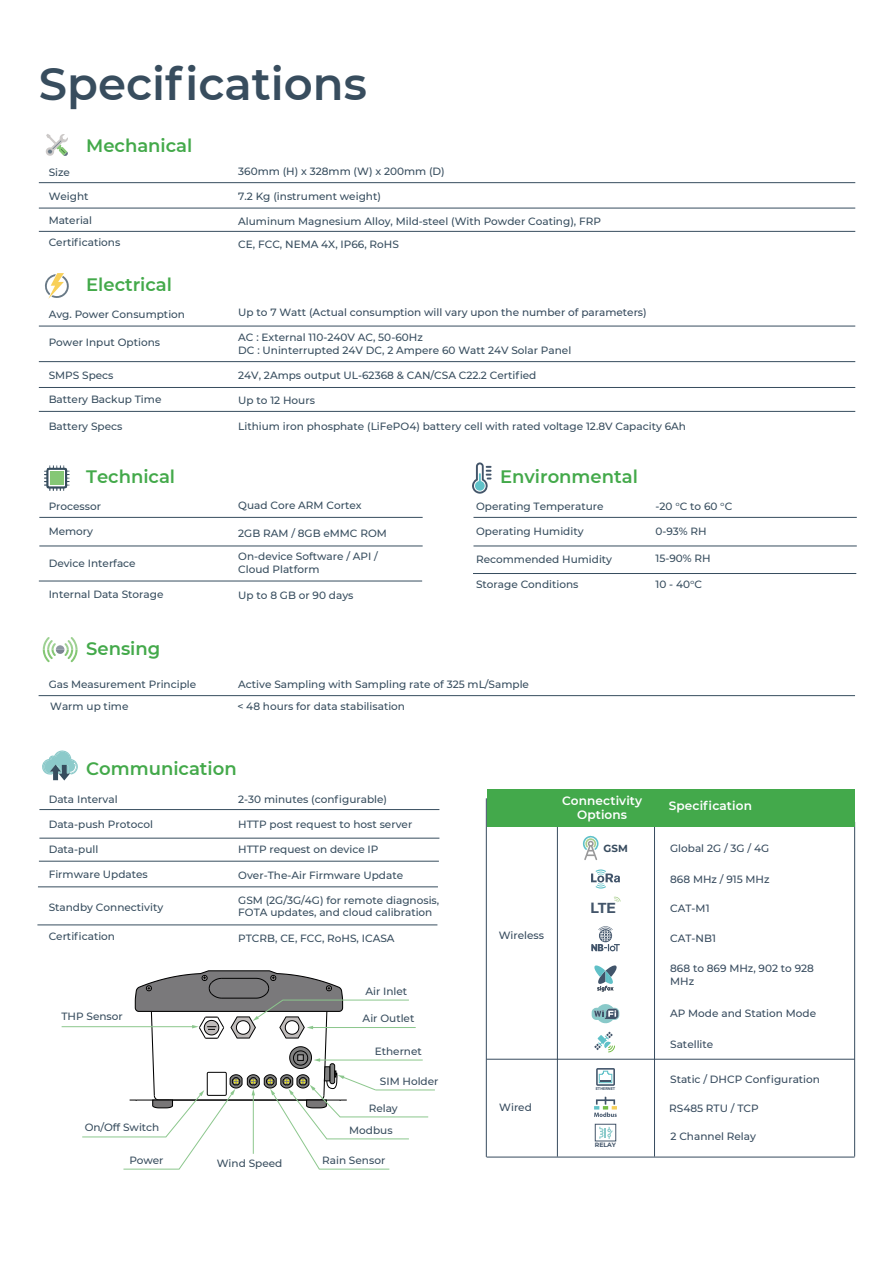
<style>
.page{position:relative;width:893px;height:1263px;background:#fff}
.page>*{position:absolute;margin:0;border:0;box-sizing:border-box;transform-origin:0 0}
.t1{font:600 45px "Montserrat";color:#384d5e}
.t2{font:600 18px "Montserrat";color:#43a94a}
.t3{font:700 14.4px "Helvetica Neue";color:#43556a}
.t4{font:600 12.15px/13.6px "Montserrat";letter-spacing:.01em;color:#fff;text-align:center}
.t5{font:500 10.5px/12.6px "Montserrat";color:#374d5e}
.t6{font:500 10.5px/12.6px "Montserrat";color:#374b5e}
.t7{font:500 10.5px "Montserrat";color:#384d5e}
.t8{font:700 10.2px "Montserrat";color:#374b5e}
.t9{font:700 6.15px "Montserrat";color:#43556a}
.t10{font:700 3.9px "Roboto";color:#41546a}
.s1{color:#374d5e}
</style>
<div class="page">
<hr style="left:62px;top:1026px;width:131px;height:1px;background:#8cc78d">
<hr style="left:376px;top:1090px;width:59px;height:1px;background:#8cc78d">
<svg style="left:82px;top:970px;width:347px;height:200px"></svg>
<hr style="left:39px;top:182px;width:816px;height:1px;background:#374d5e">
<hr style="left:39px;top:208px;width:816px;height:1px;background:#374d5e">
<hr style="left:39px;top:231px;width:816px;height:1px;background:#374d5e">
<hr style="left:39px;top:326px;width:816px;height:1px;background:#374d5e">
<hr style="left:39px;top:361px;width:816px;height:1px;background:#374d5e">
<hr style="left:39px;top:387px;width:816px;height:1px;background:#374d5e">
<hr style="left:39px;top:411px;width:816px;height:1px;background:#374d5e">
<hr style="left:39px;top:517px;width:384px;height:1px;background:#374d5e">
<hr style="left:39px;top:695px;width:816px;height:1px;background:#374d5e">
<hr style="left:39px;top:546px;width:384px;height:1px;background:#374d5e">
<hr style="left:39px;top:581px;width:383px;height:1px;background:#374d5e">
<hr style="left:39px;top:809px;width:400px;height:1px;background:#374d5e">
<hr style="left:39px;top:838px;width:400px;height:1px;background:#374d5e">
<hr style="left:39px;top:861px;width:400px;height:1px;background:#374d5e">
<hr style="left:38px;top:887px;width:400px;height:1px;background:#374d5e">
<hr style="left:37px;top:925px;width:400px;height:1px;background:#374d5e">
<hr style="left:473px;top:517px;width:384px;height:1px;background:#374d5e">
<hr style="left:473px;top:546px;width:384px;height:1px;background:#374d5e">
<hr style="left:473px;top:573px;width:383px;height:1px;background:#374d5e">
<svg style="left:46px;top:134px;width:22px;height:22px"></svg>
<svg style="left:45px;top:273px;width:24px;height:26px"></svg>
<svg style="left:43px;top:637px;width:35px;height:25px"></svg>
<svg style="left:44px;top:465px;width:26px;height:26px"></svg>
<div style="left:50px;top:471px;width:14px;height:14px;background:#85c775"></div>
<svg style="left:472px;top:462px;width:20px;height:32px"></svg>
<svg style="left:42px;top:750px;width:36px;height:31px"></svg>
<hr style="left:654px;top:822px;width:1px;height:334px;background:#374b5e">
<hr style="left:854px;top:822px;width:1px;height:334px;background:#374b5e">
<hr style="left:557px;top:822px;width:1px;height:334px;background:#374b5e">
<hr style="left:486px;top:798px;width:1px;height:359px;background:#374b5e">
<div style="left:487px;top:789px;width:368px;height:38px;background:#43a94b"></div>
<hr style="left:486px;top:1059px;width:369px;height:1px;background:#374b5e">
<hr style="left:486px;top:1157px;width:369px;height:1px;background:#374b5e">
<svg style="left:582px;top:835px;width:16px;height:25px"></svg>
<svg style="left:591px;top:869px;width:29px;height:19px"></svg>
<svg style="left:614px;top:896px;width:7px;height:6px"></svg>
<svg style="left:591px;top:926px;width:29px;height:25px"></svg>
<svg style="left:594px;top:965px;width:23px;height:26px"></svg>
<svg style="left:592px;top:1004px;width:27px;height:20px"></svg>
<svg style="left:596px;top:1068px;width:19px;height:18px"></svg>
<svg style="left:594px;top:1097px;width:23px;height:20px"></svg>
<svg style="left:599px;top:1127px;width:14px;height:12px"></svg>
<div style="left:595px;top:1124px;width:21px;height:17px;border:1px solid #43556a"></div>
<svg style="left:594px;top:1032px;width:21px;height:20px"></svg>
<h1 class="t1" style="left:39px;top:52px;width:330px">Specifications</h1>
<h2 class="t2" style="left:86px;top:138px;width:108px">Mechanical</h2>
<p class="t5" style="left:49px;top:167px;width:23px">Size</p>
<p class="t5" style="left:238px;top:164px;width:208px">360mm (H) x 328mm (W) x 200mm (D)</p>
<p class="t5" style="left:238px;top:190px;width:144px">7.2 Kg (instrument weight)</p>
<p class="t5" style="left:238px;top:215px;width:364px">Aluminum Magnesium Alloy, Mild-steel (With Powder Coating), FRP</p>
<p class="t5" style="left:49px;top:191px;width:41px">Weight</p>
<p class="t5" style="left:49px;top:214px;width:45px">Material</p>
<p class="t5" style="left:49px;top:236px;width:73px">Certifications</p>
<h2 class="t2" style="left:86px;top:277px;width:87px">Electrical</h2>
<p class="t5" style="left:238px;top:237px;width:162px">CE, FCC, NEMA 4X, IP66, RoHS</p>
<p class="t5" style="left:49px;top:308px;width:138px">Avg. Power Consumption</p>
<p class="t6" style="left:238px;top:307px;width:410px"><span class="s1">Up to 7 Watt</span> (Actual consumption will vary upon the number of parameters)</p>
<p class="t5" style="left:238px;top:331px;width:335px">AC : External 110-240V AC, 50-60Hz<br>DC : Uninterrupted 24V DC, 2 Ampere 60 Watt 24V Solar Panel</p>
<p class="t5" style="left:238px;top:369px;width:300px">24V, 2Amps output UL-62368 &amp; CAN/CSA C22.2 Certified</p>
<p class="t5" style="left:238px;top:395px;width:78px">Up to 12 Hours</p>
<p class="t5" style="left:238px;top:420px;width:449px">Lithium iron phosphate (LiFePO4) battery cell with rated voltage 12.8V Capacity 6Ah</p>
<p class="t5" style="left:49px;top:337px;width:113px">Power Input Options</p>
<p class="t5" style="left:49px;top:369px;width:66px">SMPS Specs</p>
<p class="t5" style="left:49px;top:394px;width:114px">Battery Backup Time</p>
<p class="t5" style="left:49px;top:420px;width:75px">Battery Specs</p>
<h2 class="t2" style="left:86px;top:469px;width:90px">Technical</h2>
<h2 class="t2" style="left:500px;top:469px;width:139px">Environmental</h2>
<p class="t5" style="left:49px;top:500px;width:54px">Processor</p>
<p class="t5" style="left:238px;top:499px;width:125px">Quad Core ARM Cortex</p>
<p class="t5" style="left:655px;top:500px;width:78px">-20 °C to 60 °C</p>
<p class="t5" style="left:49px;top:526px;width:46px">Memory</p>
<p class="t5" style="left:238px;top:526px;width:150px">2GB RAM / 8GB eMMC ROM</p>
<p class="t5" style="left:655px;top:525px;width:53px">0-93% RH</p>
<p class="t5" style="left:49px;top:557px;width:89px">Device Interface</p>
<p class="t5" style="left:238px;top:551px;width:141px">On-device Software / API /<br>Cloud Platform</p>
<p class="t5" style="left:476px;top:501px;width:129px">Operating Temperature</p>
<p class="t5" style="left:476px;top:525px;width:109px">Operating Humidity</p>
<p class="t5" style="left:476px;top:553px;width:138px">Recommended Humidity</p>
<p class="t5" style="left:655px;top:552px;width:57px">15-90% RH</p>
<p class="t5" style="left:49px;top:588px;width:116px">Internal Data Storage</p>
<p class="t5" style="left:238px;top:588px;width:117px">Up to 8 GB or 90 days</p>
<h2 class="t2" style="left:86px;top:641px;width:76px">Sensing</h2>
<p class="t5" style="left:476px;top:578px;width:104px">Storage Conditions</p>
<p class="t5" style="left:655px;top:578px;width:48px">10 - 40°C</p>
<p class="t5" style="left:49px;top:678px;width:149px">Gas Measurement Principle</p>
<p class="t5" style="left:238px;top:677px;width:292px">Active Sampling with Sampling rate of 325 mL/Sample</p>
<p class="t5" style="left:50px;top:700px;width:80px">Warm up time</p>
<p class="t5" style="left:237px;top:700px;width:169px">&lt; 48 hours for data stabilisation</p>
<h2 class="t2" style="left:86px;top:761px;width:152px">Communication</h2>
<p class="t5" style="left:49px;top:793px;width:70px">Data Interval</p>
<p class="t5" style="left:49px;top:818px;width:106px">Data-push Protocol</p>
<p class="t5" style="left:49px;top:843px;width:51px">Data-pull</p>
<p class="t5" style="left:49px;top:869px;width:101px">Firmware Updates</p>
<p class="t5" style="left:49px;top:901px;width:116px">Standby Connectivity</p>
<p class="t5" style="left:238px;top:793px;width:150px">2-30 minutes (configurable)</p>
<p class="t5" style="left:238px;top:819px;width:176px">HTTP post request to host server</p>
<p class="t5" style="left:238px;top:844px;width:142px">HTTP request on device IP</p>
<p class="t5" style="left:238px;top:869px;width:166px">Over-The-Air Firmware Update</p>
<p class="t5" style="left:238px;top:893px;width:203px">GSM (2G/3G/4G) for remote diagnosis,<br>FOTA updates, and cloud calibration</p>
<p class="t5" style="left:49px;top:929px;width:68px">Certification</p>
<p class="t5" style="left:238px;top:931px;width:158px">PTCRB, CE, FCC, RoHS, ICASA</p>
<p class="t7" style="left:365px;top:986px;width:43px">Air Inlet</p>
<p class="t7" style="left:61px;top:1011px;width:63px">THP Sensor</p>
<p class="t7" style="left:363px;top:1013px;width:53px">Air Outlet</p>
<p class="t7" style="left:375px;top:1046px;width:49px">Ethernet</p>
<p class="t7" style="left:380px;top:1076px;width:60px">SIM Holder</p>
<p class="t7" style="left:369px;top:1101px;width:31px">Relay</p>
<p class="t7" style="left:85px;top:1122px;width:76px">On/Off Switch</p>
<p class="t7" style="left:349px;top:1125px;width:45px">Modbus</p>
<p class="t7" style="left:129px;top:1155px;width:35px">Power</p>
<p class="t7" style="left:217px;top:1158px;width:67px">Wind Speed</p>
<p class="t7" style="left:322px;top:1153px;width:65px">Rain Sensor</p>
<p class="t6" style="left:499px;top:929px;width:47px">Wireless</p>
<p class="t6" style="left:499px;top:1101px;width:34px">Wired</p>
<p class="t4" style="left:562px;top:795px;width:81px">Connectivity<br>Options</p>
<p class="t4" style="left:669px;top:799px;width:85px">Specification</p>
<p class="t6" style="left:670px;top:841px;width:100px">Global 2G / 3G / 4G</p>
<p class="t8" style="left:604px;top:844px;width:26px">GSM</p>
<h3 class="t3" style="left:590px;top:899px;width:27px">LTE</h3>
<p class="t10" style="left:596px;top:1087px;width:21px">ETHERNET</p>
<p class="t9" style="left:595px;top:1142px;width:23px">RELAY</p>
<p class="t6" style="left:670px;top:872px;width:101px">868 MHz / 915 MHz</p>
<p class="t6" style="left:670px;top:902px;width:41px">CAT-M1</p>
<p class="t6" style="left:670px;top:933px;width:47px">CAT-NB1</p>
<p class="t6" style="left:670px;top:962px;width:145px">868 to 869 MHz, 902 to 928<br>MHz</p>
<p class="t6" style="left:670px;top:1007px;width:147px">AP Mode and Station Mode</p>
<p class="t6" style="left:670px;top:1038px;width:45px">Satellite</p>
<p class="t6" style="left:670px;top:1073px;width:151px">Static / DHCP Configuration</p>
<p class="t6" style="left:669px;top:1101px;width:91px">RS485 RTU / TCP</p>
<p class="t6" style="left:670px;top:1130px;width:87px">2 Channel Relay</p>
</div>
